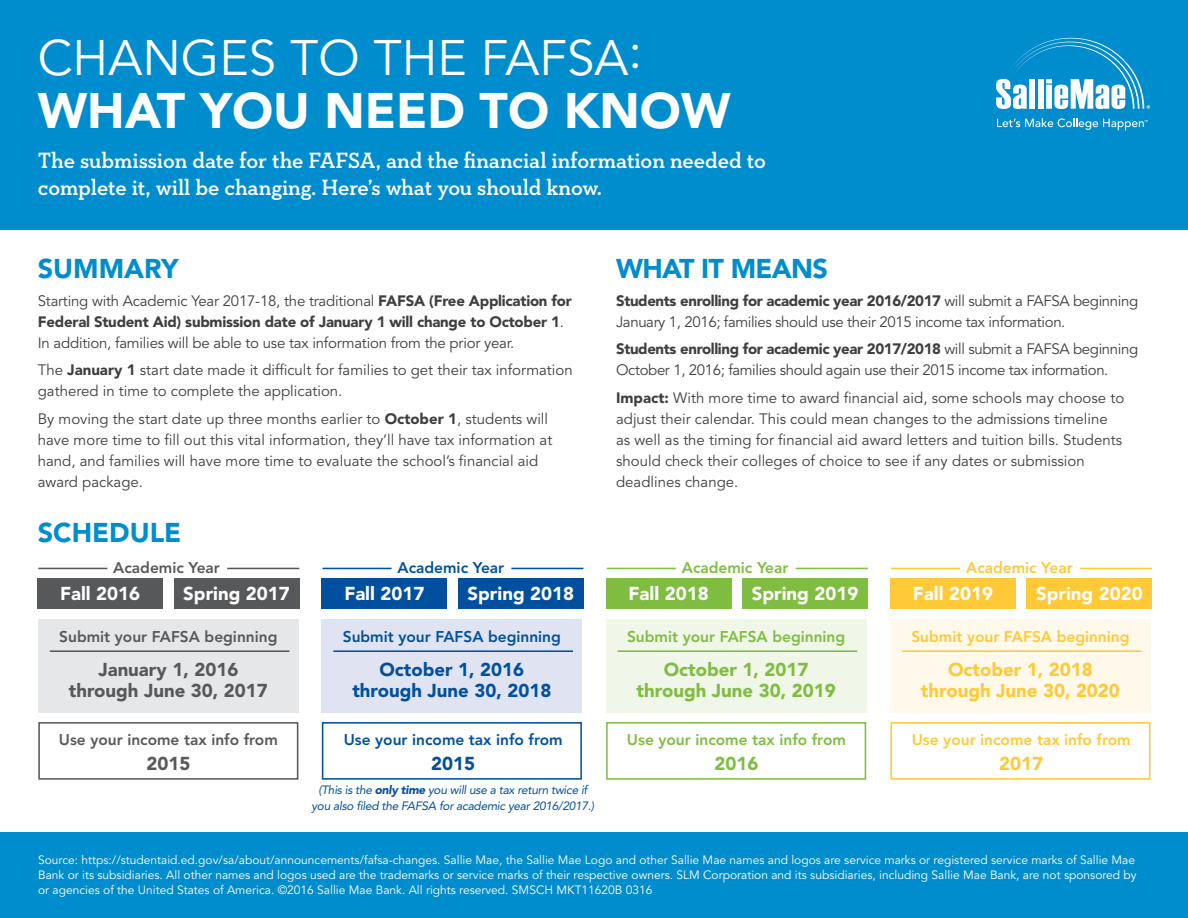
<style>
.page{position:relative;width:1188px;height:918px;background:#fff}
.page>*{position:absolute;margin:0;border:0;box-sizing:border-box;transform-origin:0 0}
.t1{font:49.5px/52.5px "Avenir LT Std";color:#fff}
.t2{font:900 27px "Avenir LT Std";color:#008dce}
.t3{font:900 27px "Avenir LT Std";letter-spacing:-.025em;color:#008dce}
.t4{font:600 22.5px/27px "Neutraface Slab Text";letter-spacing:-.005em;color:#fff}
.t5{font:900 18.6px "Avenir LT Std";color:#fff}
.t6{font:900 18.6px "Avenir LT Std";color:#57585a}
.t7{font:900 18.6px "Avenir LT Std";color:#01509f}
.t8{font:900 18.6px "Avenir LT Std";color:#7fbd41}
.t9{font:900 18.6px "Avenir LT Std";color:#ffc938}
.t10{font:800 15.45px "Avenir LT Std";color:#57585a}
.t11{font:800 15.45px "Avenir LT Std";color:#01509f}
.t12{font:800 15.45px "Avenir LT Std";color:#7fbd41}
.t13{font:800 15.45px "Avenir LT Std";color:#ffc938}
.t14{font:15px/21px "Avenir LT Std";color:#3e3e3f}
.t15{font:15px/21px "Avenir LT Std";letter-spacing:-.025em;color:#3e3e3f}
.t16{font:12px/15px "Avenir LT Std";color:#fff}
.t17{font:italic 12px/15.5px "Avenir LT Std";letter-spacing:-.025em;color:#01509f;text-align:center}
.s1{font-weight:900}
</style>
<div class="page">
<div style="left:0;top:0;width:1188px;height:230px;background:#008dce"></div>
<div style="left:0;top:833px;width:1188px;height:85px;background:#008dce"></div>
<svg style="left:996px;top:38px;width:154px;height:71px"></svg>
<svg style="left:997px;top:118px;width:151px;height:12px"></svg>
<div style="left:38px;top:579px;width:125px;height:30px;background:#57585a"></div>
<div style="left:174px;top:579px;width:125px;height:30px;background:#57585a"></div>
<div style="left:322px;top:579px;width:125px;height:30px;background:#01509f"></div>
<div style="left:458px;top:579px;width:125px;height:30px;background:#01509f"></div>
<div style="left:606px;top:579px;width:125px;height:30px;background:#7fbd41"></div>
<div style="left:743px;top:579px;width:125px;height:30px;background:#7fbd41"></div>
<div style="left:890px;top:579px;width:126px;height:30px;background:#ffc938"></div>
<div style="left:1027px;top:579px;width:125px;height:30px;background:#ffc938"></div>
<div style="left:38px;top:619px;width:260px;height:94px;background:#e6e7e9"></div>
<div style="left:38px;top:722px;width:260px;height:58px;border:2px solid #57585a"></div>
<div style="left:322px;top:722px;width:260px;height:58px;border:2px solid #01509f"></div>
<div style="left:606px;top:722px;width:260px;height:58px;border:2px solid #7fbd41"></div>
<div style="left:890px;top:722px;width:260px;height:58px;border:2px solid #ffc938"></div>
<hr style="left:50px;top:650px;width:239px;height:2px;background:#57585a">
<div style="left:322px;top:619px;width:260px;height:94px;background:#e0e4f2"></div>
<hr style="left:333px;top:650px;width:240px;height:2px;background:#01509f">
<div style="left:606px;top:619px;width:260px;height:94px;background:#f0f6e8"></div>
<hr style="left:618px;top:650px;width:239px;height:2px;background:#7fbd41">
<div style="left:890px;top:619px;width:260px;height:94px;background:#fef9ea"></div>
<hr style="left:902px;top:650px;width:240px;height:2px;background:#ffc938">
<hr style="left:38px;top:568px;width:69px;height:1px;background:#57585a">
<hr style="left:227px;top:568px;width:72px;height:1px;background:#57585a">
<hr style="left:323px;top:568px;width:69px;height:1px;background:#01509f">
<hr style="left:511px;top:568px;width:72px;height:1px;background:#01509f">
<hr style="left:607px;top:568px;width:69px;height:1px;background:#7fbd41">
<hr style="left:796px;top:568px;width:72px;height:1px;background:#7fbd41">
<hr style="left:891px;top:568px;width:69px;height:1px;background:#ffc938">
<hr style="left:1080px;top:568px;width:72px;height:1px;background:#ffc938">
<p class="t1" style="left:38px;top:33px;width:694px">CHANGES TO THE FAFSA:<br><span class="s1">WHAT YOU NEED TO KNOW</span></p>
<p class="t4" style="left:38px;top:146px;width:730px">The submission date for the FAFSA, and the financial information needed to complete it, will be changing. Here’s what you should know.</p>
<p class="t2" style="left:38px;top:252px;width:142px">SUMMARY</p>
<p class="t14" style="left:38px;top:290px;width:536px">Starting with Academic Year 2017-18, the traditional <span class="s1">FAFSA (Free Application for<br>Federal Student Aid) submission date of January 1 will change to October 1</span>.<br>In addition, families will be able to use tax information from the prior year.</p>
<p class="t14" style="left:38px;top:360px;width:536px">The <span class="s1">January 1</span> start date made it difficult for families to get their tax information gathered in time to complete the application.</p>
<p class="t14" style="left:38px;top:409px;width:516px">By moving the start date up three months earlier to <span class="s1">October 1</span>, students will have more time to fill out this vital information, they’ll have tax information at hand, and families will have more time to evaluate the school’s financial aid award package.</p>
<p class="t3" style="left:616px;top:252px;width:213px">WHAT IT MEANS</p>
<p class="t15" style="left:616px;top:290px;width:524px"><span class="s1">Students enrolling for academic year 2016/2017</span> will submit a FAFSA beginning<br>January 1, 2016; families should use their 2015 income tax information.</p>
<p class="t15" style="left:616px;top:339px;width:524px"><span class="s1">Students enrolling for academic year 2017/2018</span> will submit a FAFSA beginning<br>October 1, 2016; families should again use their 2015 income tax information.</p>
<p class="t14" style="left:616px;top:388px;width:510px"><span class="s1">Impact:</span> With more time to award financial aid, some schools may choose to adjust their calendar. This could mean changes to the admissions timeline as well as the timing for financial aid award letters and tuition bills. Students should check their colleges of choice to see if any dates or submission deadlines change.</p>
<p class="t2" style="left:38px;top:516px;width:145px">SCHEDULE</p>
<p class="t10" style="left:113px;top:558px;width:108px">Academic Year</p>
<p class="t11" style="left:398px;top:558px;width:108px">Academic Year</p>
<p class="t12" style="left:682px;top:558px;width:108px">Academic Year</p>
<p class="t13" style="left:966px;top:558px;width:108px">Academic Year</p>
<p class="t5" style="left:60px;top:583px;width:82px">Fall 2016</p>
<p class="t5" style="left:183px;top:583px;width:108px">Spring 2017</p>
<p class="t5" style="left:344px;top:583px;width:82px">Fall 2017</p>
<p class="t5" style="left:468px;top:583px;width:108px">Spring 2018</p>
<p class="t5" style="left:629px;top:583px;width:82px">Fall 2018</p>
<p class="t5" style="left:752px;top:583px;width:108px">Spring 2019</p>
<p class="t5" style="left:913px;top:583px;width:82px">Fall 2019</p>
<p class="t5" style="left:1036px;top:583px;width:108px">Spring 2020</p>
<p class="t10" style="left:59px;top:628px;width:220px">Submit your FAFSA beginning</p>
<p class="t6" style="left:98px;top:659px;width:141px">January 1, 2016</p>
<p class="t6" style="left:69px;top:680px;width:201px">through June 30, 2017</p>
<p class="t10" style="left:59px;top:731px;width:220px">Use your income tax info from</p>
<p class="t6" style="left:146px;top:752px;width:45px">2015</p>
<p class="t11" style="left:343px;top:628px;width:220px">Submit your FAFSA beginning</p>
<p class="t7" style="left:380px;top:659px;width:146px">October 1, 2016</p>
<p class="t7" style="left:352px;top:680px;width:201px">through June 30, 2018</p>
<p class="t11" style="left:344px;top:731px;width:220px">Use your income tax info from</p>
<p class="t7" style="left:431px;top:752px;width:45px">2015</p>
<p class="t17" style="left:311px;top:782px;width:284px">(This is the <span class="s1">only time</span> you will use a tax return twice if you also filed the FAFSA for academic year 2016/2017.)</p>
<p class="t12" style="left:627px;top:628px;width:220px">Submit your FAFSA beginning</p>
<p class="t8" style="left:664px;top:659px;width:146px">October 1, 2017</p>
<p class="t8" style="left:637px;top:680px;width:201px">through June 30, 2019</p>
<p class="t12" style="left:627px;top:731px;width:220px">Use your income tax info from</p>
<p class="t8" style="left:714px;top:752px;width:45px">2016</p>
<p class="t13" style="left:911px;top:628px;width:220px">Submit your FAFSA beginning</p>
<p class="t9" style="left:948px;top:659px;width:146px">October 1, 2018</p>
<p class="t9" style="left:921px;top:680px;width:201px">through June 30, 2020</p>
<p class="t13" style="left:912px;top:731px;width:220px">Use your income tax info from</p>
<p class="t9" style="left:999px;top:752px;width:45px">2017</p>
<p class="t16" style="left:38px;top:853px;width:1100px">Source: https://studentaid.ed.gov/sa/about/announcements/fafsa-changes. Sallie Mae, the Sallie Mae Logo and other Sallie Mae names and logos are service marks or registered service marks of Sallie Mae<br>Bank or its subsidiaries. All other names and logos used are the trademarks or service marks of their respective owners. SLM Corporation and its subsidiaries, including Sallie Mae Bank, are not sponsored by or agencies of the United States of America. ©2016 Sallie Mae Bank. All rights reserved. SMSCH MKT11620B 0316</p>
</div>
